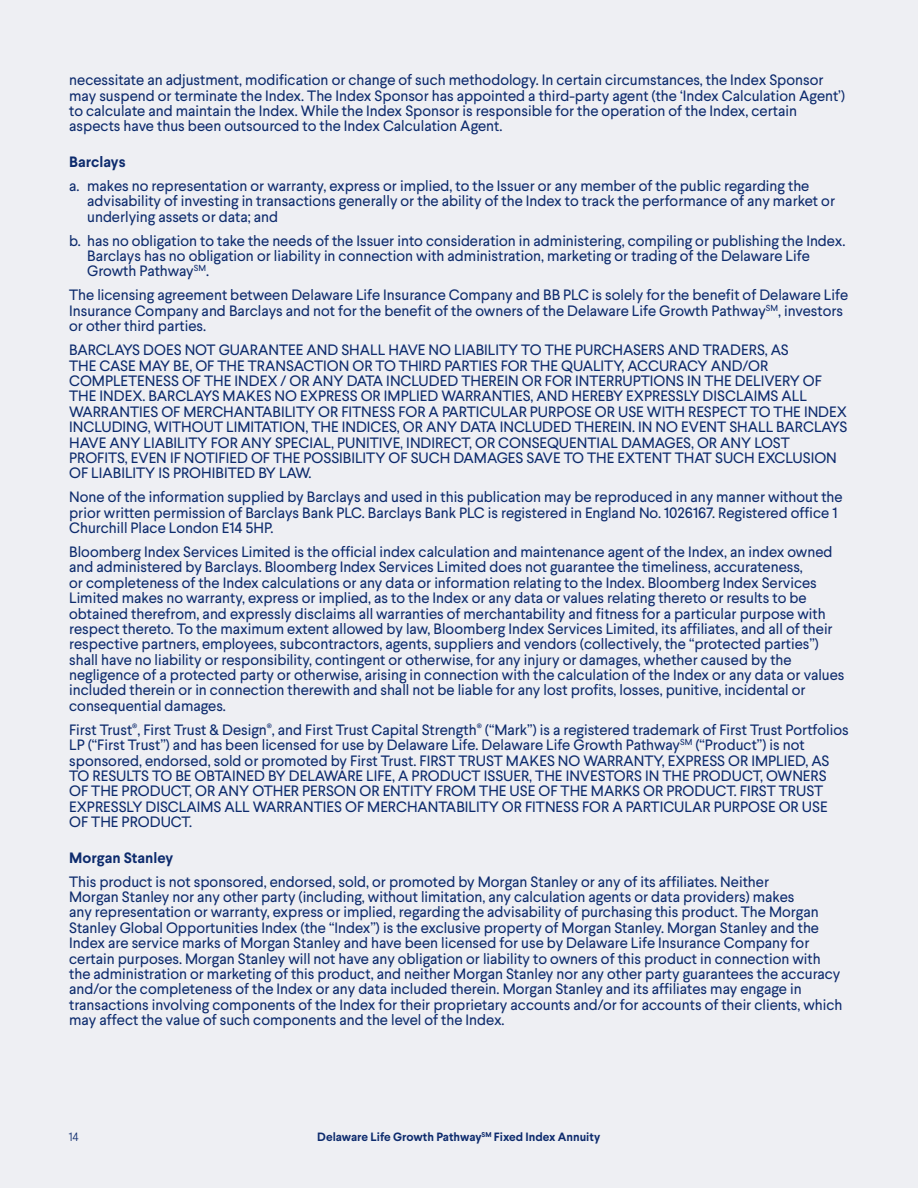
<style>
.page{position:relative;width:918px;height:1188px;background:#eeeff3}
.page>*{position:absolute;margin:0;border:0;box-sizing:border-box;transform-origin:0 0}
.t1{font:15px/15.3px "Larsseit";color:#0d2b6d}
.t2{font:700 15px "Larsseit";color:#0d2b6d}
.t3{font:700 12px "Larsseit";color:#0d2b6d}
.t4{font:300 12px "Larsseit";color:#0d2b6d}
</style>
<div class="page">
<p class="t1" style="left:69px;top:72px;width:777px">necessitate an adjustment, modification or change of such methodology. In certain circumstances, the Index Sponsor may suspend or terminate the Index. The Index Sponsor has appointed a third-party agent (the ‘Index Calculation Agent’) to calculate and maintain the Index. While the Index Sponsor is responsible for the operation of the Index, certain aspects have thus been outsourced to the Index Calculation Agent.</p>
<p class="t2" style="left:69px;top:152px;width:58px">Barclays</p>
<p class="t1" style="left:87px;top:178px;width:749px;text-indent:-18px">a. makes no representation or warranty, express or implied, to the Issuer or any member of the public regarding the advisability of investing in transactions generally or the ability of the Index to track the performance of any market or underlying assets or data; and</p>
<p class="t1" style="left:87px;top:233px;width:760px;text-indent:-18px">b. has no obligation to take the needs of the Issuer into consideration in administering, compiling or publishing the Index.<br>Barclays has no obligation or liability in connection with administration, marketing or trading of the Delaware Life<br>Growth Pathway<sup>SM</sup>.</p>
<p class="t1" style="left:69px;top:287px;width:780px">The licensing agreement between Delaware Life Insurance Company and BB PLC is solely for the benefit of Delaware Life<br>Insurance Company and Barclays and not for the benefit of the owners of the Delaware Life Growth Pathway<sup>SM</sup>, investors or other third parties.</p>
<p class="t1" style="left:69px;top:342px;width:780px">BARCLAYS DOES NOT GUARANTEE AND SHALL HAVE NO LIABILITY TO THE PURCHASERS AND TRADERS, AS<br>THE CASE MAY BE, OF THE TRANSACTION OR TO THIRD PARTIES FOR THE QUALITY, ACCURACY AND/OR COMPLETENESS OF THE INDEX / OR ANY DATA INCLUDED THEREIN OR FOR INTERRUPTIONS IN THE DELIVERY OF THE INDEX. BARCLAYS MAKES NO EXPRESS OR IMPLIED WARRANTIES, AND HEREBY EXPRESSLY DISCLAIMS ALL WARRANTIES OF MERCHANTABILITY OR FITNESS FOR A PARTICULAR PURPOSE OR USE WITH RESPECT TO THE INDEX INCLUDING, WITHOUT LIMITATION, THE INDICES, OR ANY DATA INCLUDED THEREIN. IN NO EVENT SHALL BARCLAYS HAVE ANY LIABILITY FOR ANY SPECIAL, PUNITIVE, INDIRECT, OR CONSEQUENTIAL DAMAGES, OR ANY LOST PROFITS, EVEN IF NOTIFIED OF THE POSSIBILITY OF SUCH DAMAGES SAVE TO THE EXTENT THAT SUCH EXCLUSION OF LIABILITY IS PROHIBITED BY LAW.</p>
<p class="t1" style="left:69px;top:489px;width:775px">None of the information supplied by Barclays and used in this publication may be reproduced in any manner without the prior written permission of Barclays Bank PLC. Barclays Bank PLC is registered in England No. 1026167. Registered office 1<br>Churchill Place London E14 5HP.</p>
<p class="t1" style="left:69px;top:544px;width:777px">Bloomberg Index Services Limited is the official index calculation and maintenance agent of the Index, an index owned and administered by Barclays. Bloomberg Index Services Limited does not guarantee the timeliness, accurateness,<br>or completeness of the Index calculations or any data or information relating to the Index. Bloomberg Index Services Limited makes no warranty, express or implied, as to the Index or any data or values relating thereto or results to be obtained therefrom, and expressly disclaims all warranties of merchantability and fitness for a particular purpose with respect thereto. To the maximum extent allowed by law, Bloomberg Index Services Limited, its affiliates, and all of their respective partners, employees, subcontractors, agents, suppliers and vendors (collectively, the “protected parties”) shall have no liability or responsibility, contingent or otherwise, for any injury or damages, whether caused by the negligence of a protected party or otherwise, arising in connection with the calculation of the Index or any data or values included therein or in connection therewith and shall not be liable for any lost profits, losses, punitive, incidental or consequential damages.</p>
<p class="t1" style="left:69px;top:722px;width:781px">First Trust<sup>®</sup>, First Trust &amp; Design<sup>®</sup>, and First Trust Capital Strength<sup>®</sup> (“Mark”) is a registered trademark of First Trust Portfolios LP (“First Trust”) and has been licensed for use by Delaware Life. Delaware Life Growth Pathway<sup>SM</sup> (“Product”) is not sponsored, endorsed, sold or promoted by First Trust. FIRST TRUST MAKES NO WARRANTY, EXPRESS OR IMPLIED, AS TO RESULTS TO BE OBTAINED BY DELAWARE LIFE, A PRODUCT ISSUER, THE INVESTORS IN THE PRODUCT, OWNERS OF THE PRODUCT, OR ANY OTHER PERSON OR ENTITY FROM THE USE OF THE MARKS OR PRODUCT. FIRST TRUST EXPRESSLY DISCLAIMS ALL WARRANTIES OF MERCHANTABILITY OR FITNESS FOR A PARTICULAR PURPOSE OR USE OF THE PRODUCT.</p>
<p class="t2" style="left:69px;top:847px;width:106px">Morgan Stanley</p>
<p class="t1" style="left:69px;top:874px;width:775px">This product is not sponsored, endorsed, sold, or promoted by Morgan Stanley or any of its affiliates. Neither<br>Morgan Stanley nor any other party (including, without limitation, any calculation agents or data providers) makes<br>any representation or warranty, express or implied, regarding the advisability of purchasing this product. The Morgan Stanley Global Opportunities Index (the “Index”) is the exclusive property of Morgan Stanley. Morgan Stanley and the Index are service marks of Morgan Stanley and have been licensed for use by Delaware Life Insurance Company for certain purposes. Morgan Stanley will not have any obligation or liability to owners of this product in connection with the administration or marketing of this product, and neither Morgan Stanley nor any other party guarantees the accuracy and/or the completeness of the Index or any data included therein. Morgan Stanley and its affiliates may engage in transactions involving components of the Index for their proprietary accounts and/or for accounts of their clients, which may affect the value of such components and the level of the Index.</p>
<p class="t4" style="left:69px;top:1129px;width:12px">14</p>
<p class="t3" style="left:317px;top:1129px;width:284px">Delaware Life Growth Pathway<sup>SM</sup> Fixed Index Annuity</p>
</div>
